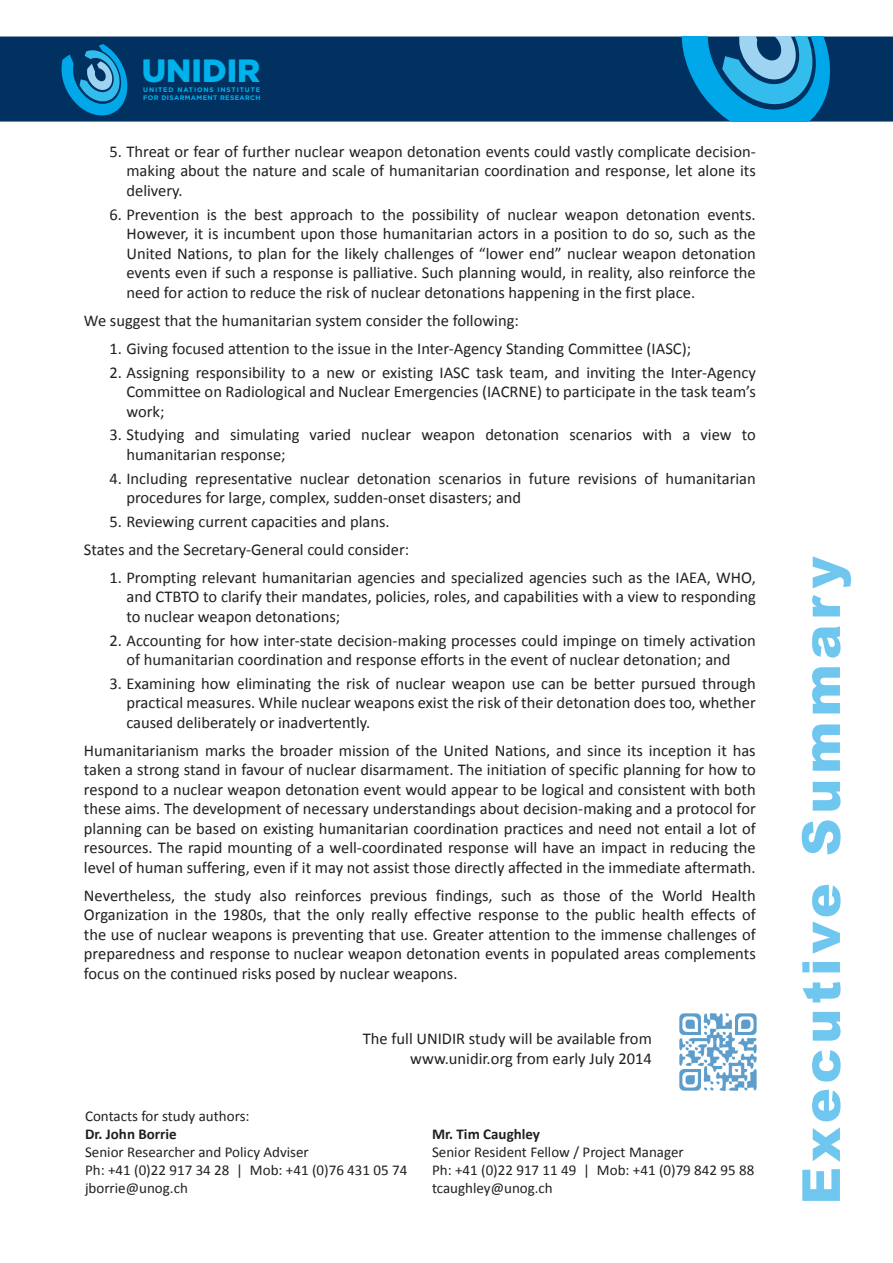
<style>
.page{position:relative;width:893px;height:1263px;background:#fff}
.page>*{position:absolute;margin:0;border:0;box-sizing:border-box;transform-origin:0 0}
.t1{font:900 52.5px "Arial";letter-spacing:.09em;color:#6fc6ef}
.t2{font:900 32.25px "Gotham";color:#00b2eb}
.TextBrief{font:16.5px/19.5px "Calibri";color:#231f20;text-align:justify}
.BiblioInfo{font:15px "Calibri";color:#231f20}
.BiblioInfo-2{font:700 15px "Calibri";color:#231f20}
.t3{font:700 6.6px/7.9px "Gotham";letter-spacing:.06em;color:#00b2eb}
</style>
<div class="page">
<div style="left:0;top:37px;width:893px;height:85px;background:#003160;border:2px solid #003160"></div>
<svg style="left:62px;top:44px;width:65px;height:71px"></svg>
<svg style="left:682px;top:37px;width:148px;height:85px"></svg>
<img style="left:679px;top:1013px;width:78px;height:78px">
<h2 class="t2" style="left:142px;top:51px;width:120px">UNIDIR</h2>
<p class="t3" style="left:143px;top:85px;width:119px">UNITED NATIONS INSTITUTE<br>FOR DISARMAMENT RESEARCH</p>
<p class="TextBrief" style="left:126px;top:142px;width:631px;text-indent:-17px">5. Threat or fear of further nuclear weapon detonation events could vastly complicate decision&shy;making about the nature and scale of humanitarian coordination and response, let alone its delivery.</p>
<p class="TextBrief" style="left:126px;top:205px;width:631px;text-indent:-17px">6. Prevention is the best approach to the possibility of nuclear weapon detonation events.<br>However, it is incumbent upon those humanitarian actors in a position to do so, such as the United Nations, to plan for the likely challenges of “lower end” nuclear weapon detonation events even if such a response is palliative. Such planning would, in reality, also reinforce the need for action to reduce the risk of nuclear detonations happening in the first place.</p>
<p class="TextBrief" style="left:84px;top:311px;width:436px">We suggest that the humanitarian system consider the following:</p>
<p class="TextBrief" style="left:109px;top:339px;width:583px">1. Giving focused attention to the issue in the Inter-Agency Standing Committee (IASC);</p>
<p class="TextBrief" style="left:126px;top:362px;width:631px;text-indent:-17px">2. Assigning responsibility to a new or existing IASC task team, and inviting the Inter-Agency Committee on Radiological and Nuclear Emergencies (IACRNE) to participate in the task team’s work;</p>
<p class="TextBrief" style="left:126px;top:425px;width:631px;text-indent:-17px">3. Studying and simulating varied nuclear weapon detonation scenarios with a view to humanitarian response;</p>
<p class="TextBrief" style="left:126px;top:468px;width:631px;text-indent:-17px">4. Including representative nuclear detonation scenarios in future revisions of humanitarian procedures for large, complex, sudden-onset disasters; and</p>
<p class="TextBrief" style="left:109px;top:512px;width:282px">5. Reviewing current capacities and plans.</p>
<p class="TextBrief" style="left:84px;top:540px;width:327px">States and the Secretary-General could consider:</p>
<p class="TextBrief" style="left:126px;top:568px;width:631px;text-indent:-17px">1. Prompting relevant humanitarian agencies and specialized agencies such as the IAEA, WHO, and CTBTO to clarify their mandates, policies, roles, and capabilities with a view to responding to nuclear weapon detonations;</p>
<p class="TextBrief" style="left:109px;top:630px;width:648px;text-align:center">2. Accounting for how inter-state decision-making processes could impinge on timely activation of humanitarian coordination and response efforts in the event of nuclear detonation; and</p>
<p class="TextBrief" style="left:126px;top:674px;width:631px;text-indent:-17px">3. Examining how eliminating the risk of nuclear weapon use can be better pursued through practical measures. While nuclear weapons exist the risk of their detonation does too, whether caused deliberately or inadvertently.</p>
<p class="TextBrief" style="left:84px;top:741px;width:673px">Humanitarianism marks the broader mission of the United Nations, and since its inception it has taken a strong stand in favour of nuclear disarmament. The initiation of specific planning for how to respond to a nuclear weapon detonation event would appear to be logical and consistent with both these aims. The development of necessary understandings about decision-making and a protocol for planning can be based on existing humanitarian coordination practices and need not entail a lot of resources. The rapid mounting of a well-coordinated response will have an impact in reducing the level of human suffering, even if it may not assist those directly affected in the immediate aftermath.</p>
<p class="TextBrief" style="left:84px;top:886px;width:673px">Nevertheless, the study also reinforces previous findings, such as those of the World Health Organization in the 1980s, that the only really effective response to the public health effects of the use of nuclear weapons is preventing that use. Greater attention to the immense challenges of preparedness and response to nuclear weapon detonation events in populated areas complements focus on the continued risks posed by nuclear weapons.</p>
<p class="TextBrief" style="left:363px;top:1029px;width:290px;text-align:right">The full UNIDIR study will be available from www.unidir.org from early July 2014</p>
<p class="BiblioInfo" style="left:85px;top:1107px;width:166px">Contacts for study authors:</p>
<p class="BiblioInfo-2" style="left:85px;top:1124px;width:93px">Dr. John Borrie</p>
<p class="BiblioInfo" style="left:85px;top:1143px;width:225px">Senior Researcher and Policy Adviser</p>
<p class="BiblioInfo" style="left:85px;top:1161px;width:324px">Ph: +41 (0)22 917 34 28 | Mob: +41 (0)76 431 05 74</p>
<p class="BiblioInfo" style="left:85px;top:1179px;width:104px">jborrie@unog.ch</p>
<p class="BiblioInfo-2" style="left:432px;top:1124px;width:109px">Mr. Tim Caughley</p>
<p class="BiblioInfo" style="left:432px;top:1143px;width:253px">Senior Resident Fellow / Project Manager</p>
<p class="BiblioInfo" style="left:432px;top:1161px;width:324px">Ph: +41 (0)22 917 11 49 | Mob: +41 (0)79 842 95 88</p>
<p class="BiblioInfo" style="left:432px;top:1179px;width:122px">tcaughley@unog.ch</p>
<h1 class="t1" style="left:783px;top:1205px;width:650px;rotate:-90deg">Executive Summary</h1>
</div>
